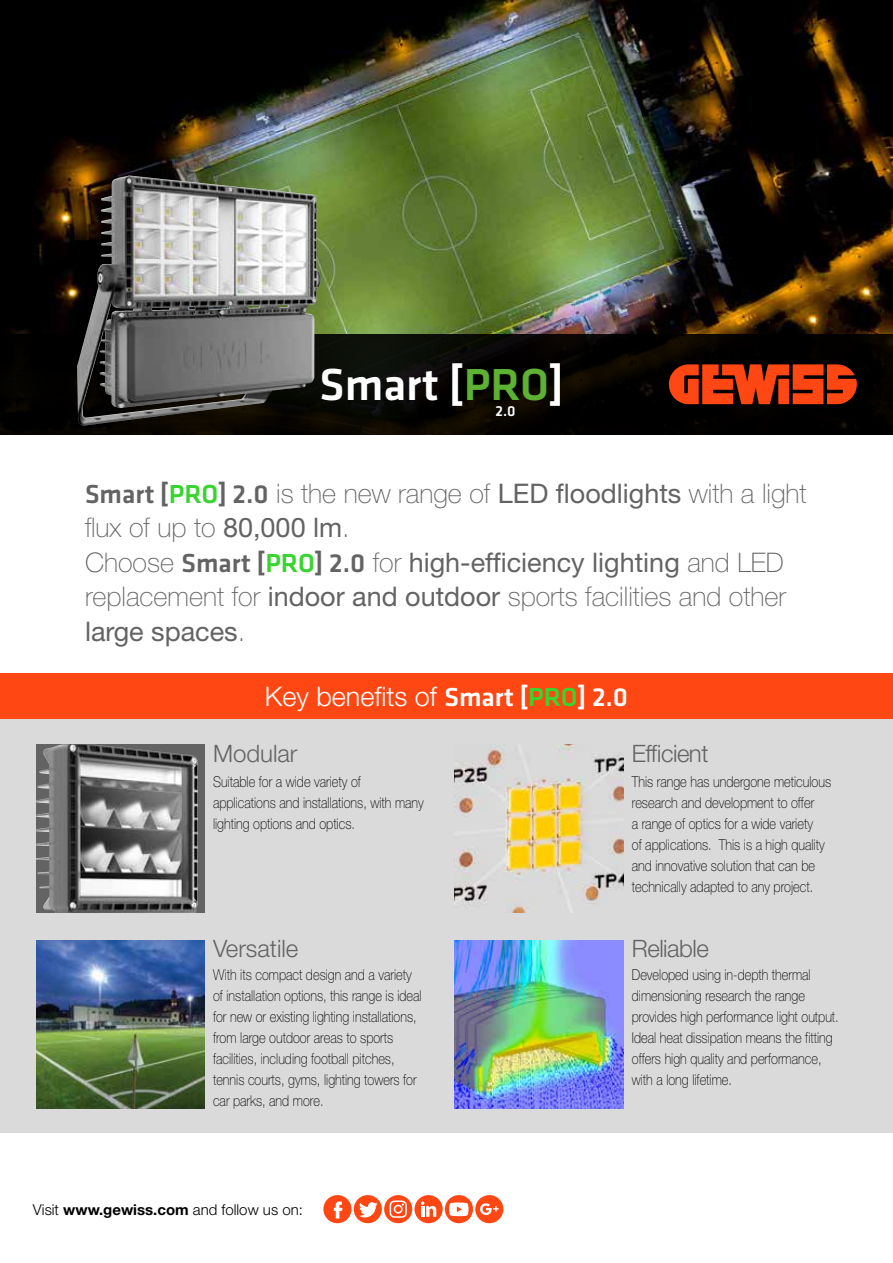
<style>
.page{position:relative;width:893px;height:1263px;background:#fff}
.page>*{position:absolute;margin:0;border:0;box-sizing:border-box;transform-origin:0 0}
.t1{font:500 46.5px "Klavika";color:#fff}
.t2{font:100 27px/34.5px "Helvetica Neue LT Std";color:#646363}
.t3{font:300 27px "Helvetica Neue LT Std";color:#fff}
.t4{font:300 24px "Helvetica Neue LT Std";letter-spacing:-.02em;color:#646363}
.t5{font:300 24px "Helvetica Neue LT Std";color:#646363}
.t6{font:100 15px/21px "Helvetica Neue LT Std";color:#000;scale:.85 1}
.t7{font:300 15px "Helvetica Neue LT Std";color:#000}
.t8{font:500 15px "Klavika";color:#fff}
.s1{color:#5db133}
.s2{font-family:"Klavika";font-weight:500}
.s3{font-family:"Klavika";font-weight:500;color:#38d430}
.s4{font-weight:400}
.s5{font-weight:700}
</style>
<div class="page">
<div style="left:0;top:719px;width:893px;height:414px;background:#dadada"></div>
<img style="left:455px;top:940px;width:168px;height:168px">
<img style="left:455px;top:744px;width:168px;height:169px">
<img style="left:36px;top:940px;width:169px;height:168px">
<div style="left:0;top:674px;width:893px;height:45px;background:#ff4713"></div>
<div style="left:323px;top:1195px;width:28px;height:28px;background:#ff4713;border-radius:50%"></div>
<svg style="left:334px;top:1201px;width:9px;height:17px"></svg>
<div style="left:354px;top:1195px;width:28px;height:28px;background:#ff4713;border-radius:50%"></div>
<svg style="left:359px;top:1202px;width:19px;height:15px"></svg>
<div style="left:414px;top:1195px;width:29px;height:28px;background:#ff4713;border-radius:50%"></div>
<svg style="left:421px;top:1201px;width:15px;height:16px"></svg>
<div style="left:475px;top:1195px;width:28px;height:28px;background:#ff4713;border-radius:50%"></div>
<svg style="left:480px;top:1203px;width:19px;height:12px"></svg>
<div style="left:384px;top:1195px;width:28px;height:28px;background:#ff4713;border-radius:50%"></div>
<svg style="left:390px;top:1200px;width:17px;height:18px"></svg>
<div style="left:445px;top:1195px;width:28px;height:28px;background:#ff4713;border-radius:50%"></div>
<svg style="left:449px;top:1202px;width:19px;height:14px"></svg>
<img style="left:0;top:0;width:893px;height:334px">
<svg style="left:0;top:334px;width:893px;height:100px;background:#060402"></svg>
<svg style="left:669px;top:364px;width:188px;height:40px;background:#c0350e"></svg>
<img style="left:77px;top:176px;width:244px;height:250px">
<div style="left:36px;top:744px;width:169px;height:169px;background:#646363"></div>
<img style="left:36px;top:744px;width:162px;height:169px">
<h1 class="t1" style="left:320px;top:359px;width:246px">Smart [<span class="s1">PRO</span>]</h1>
<p class="t8" style="left:496px;top:403px;width:22px">2.0</p>
<h2 class="t2" style="left:85px;top:476px;width:723px"><span class="s2">Smart [</span><span class="s3">PRO</span><span class="s2">] 2.0</span> is the new range of <span class="s4">LED floodlights</span> with a light flux of up to <span class="s4">80,000 lm</span>.<br>Choose <span class="s2">Smart [</span><span class="s3">PRO</span><span class="s2">] 2.0</span> for <span class="s4">high-efficiency lighting</span> and LED replacement for <span class="s4">indoor and outdoor</span> sports facilities and other <span class="s4">large spaces</span>.</h2>
<h2 class="t3" style="left:265px;top:680px;width:365px">Key benefits of <span class="s2">Smart [</span><span class="s3">PRO</span><span class="s2">] 2.0</span></h2>
<h3 class="t5" style="left:213px;top:738px;width:86px">Modular</h3>
<h3 class="t4" style="left:632px;top:738px;width:78px">Efficient</h3>
<p class="t6" style="left:213px;top:771px;width:249px">Suitable for a wide variety of applications and installations, with many lighting options and optics.</p>
<p class="t6" style="left:632px;top:771px;width:236px">This range has undergone meticulous research and development to offer<br>a range of optics for a wide variety<br>of applications. This is a high quality and innovative solution that can be technically adapted to any project.</p>
<h3 class="t5" style="left:213px;top:934px;width:87px">Versatile</h3>
<h3 class="t4" style="left:632px;top:934px;width:79px">Reliable</h3>
<p class="t6" style="left:213px;top:964px;width:247px">With its compact design and a variety of installation options, this range is ideal for new or existing lighting installations, from large outdoor areas to sports facilities, including football pitches, tennis courts, gyms, lighting towers for car parks, and more.</p>
<p class="t7" style="left:33px;top:1200px;width:272px">Visit <span class="s5">www.gewiss.com</span> and follow us on:</p>
<p class="t6" style="left:632px;top:964px;width:245px">Developed using in-depth thermal dimensioning research the range provides high performance light output.<br>Ideal heat dissipation means the fitting offers high quality and performance, with a long lifetime.</p>
</div>
